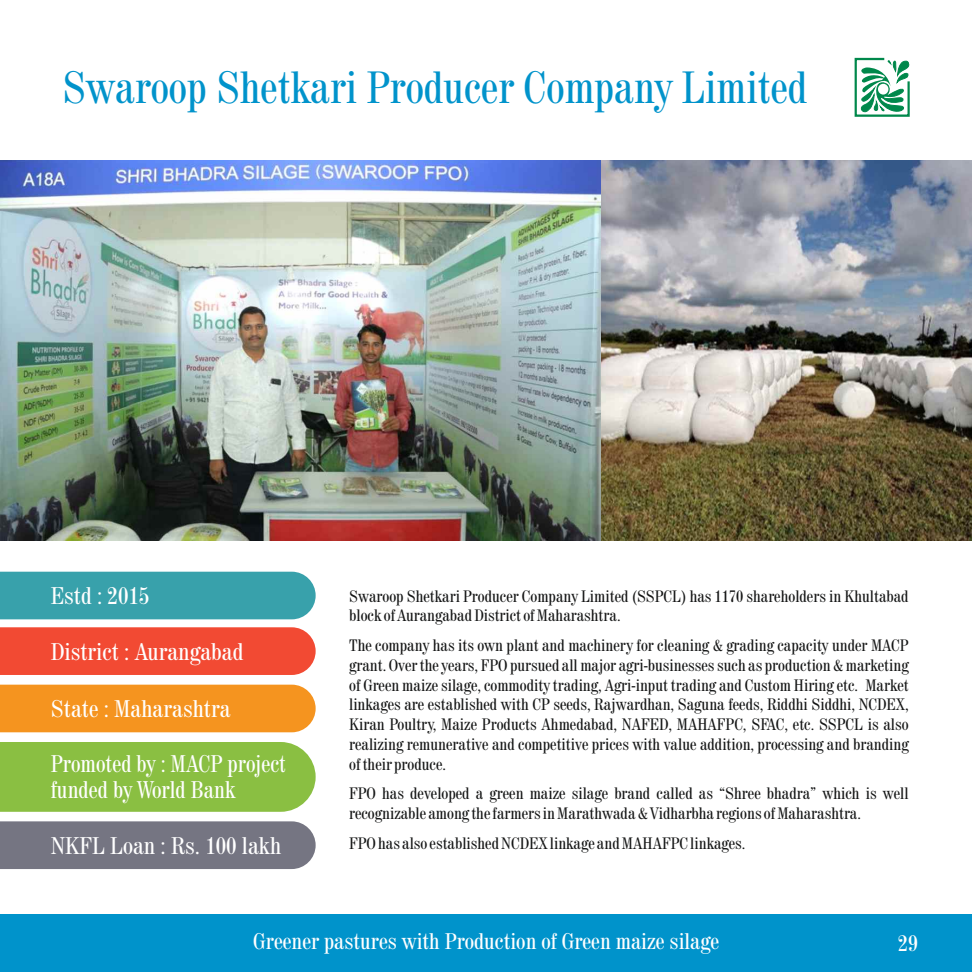
<style>
.page{position:relative;width:972px;height:972px;background:#fff}
.page>*{position:absolute;margin:0;border:0;box-sizing:border-box;transform-origin:0 0}
.t1{font:condensed 45px "Century 725 BT";color:#0093cb}
.t2{font:condensed 24px "Century 725 BT";color:#fff}
.t3{font:condensed 24px/25.8px "Century 725 BT";color:#fff;scale:.95 1}
.t4{font:condensed 22.5px "Century 725 BT";color:#fff}
.t5{font:condensed 16.5px/19.8px "Century 725 BT";color:#151616}
</style>
<div class="page">
<div style="left:0;top:572px;width:316px;height:47px;background:#38a1ab"></div>
<div style="left:0;top:627px;width:316px;height:48px;background:#f24a33"></div>
<div style="left:0;top:685px;width:316px;height:47px;background:#f5941f"></div>
<img style="left:601px;top:160px;width:371px;height:381px">
<img style="left:0;top:160px;width:601px;height:381px">
<svg style="left:854px;top:57px;width:56px;height:60px"></svg>
<div style="left:878px;top:84px;width:10px;height:11px;background:#fff;border-radius:50%"></div>
<div style="left:0;top:914px;width:972px;height:58px;background:#0093cb"></div>
<div style="left:0;top:742px;width:316px;height:70px;background:#8abf42"></div>
<div style="left:0;top:821px;width:316px;height:48px;background:#757582"></div>
<h1 class="t1" style="left:62px;top:69px;width:747px">Swaroop Shetkari Producer Company Limited</h1>
<h2 class="t2" style="left:51px;top:586px;width:100px">Estd : 2015</h2>
<h2 class="t2" style="left:51px;top:641px;width:194px">District : Aurangabad</h2>
<h2 class="t2" style="left:51px;top:699px;width:181px">State : Maharashtra</h2>
<h2 class="t3" style="left:51px;top:753px;width:249px">Promoted by : MACP project funded by World Bank</h2>
<h2 class="t2" style="left:51px;top:835px;width:232px">NKFL Loan : Rs. 100 lakh</h2>
<p class="t5" style="left:349px;top:588px;width:561px">Swaroop Shetkari Producer Company Limited (SSPCL) has 1170 shareholders in Khultabad block of Aurangabad District of Maharashtra.</p>
<p class="t5" style="left:349px;top:637px;width:561px;text-align:justify">The company has its own plant and machinery for cleaning &amp; grading capacity under MACP grant. Over the years, FPO pursued all major agri-businesses such as production &amp; marketing of Green maize silage, commodity trading, Agri-input trading and Custom Hiring etc. Market linkages are established with CP seeds, Rajwardhan, Saguna feeds, Riddhi Siddhi, NCDEX, Kiran Poultry, Maize Products Ahmedabad, NAFED, MAHAFPC, SFAC, etc. SSPCL is also realizing remunerative and competitive prices with value addition, processing and branding of their produce.</p>
<p class="t5" style="left:349px;top:785px;width:561px">FPO has developed a green maize silage brand called as “Shree bhadra” which is well recognizable among the farmers in Marathwada &amp; Vidharbha regions of Maharashtra.</p>
<p class="t5" style="left:349px;top:835px;width:398px">FPO has also established NCDEX linkage and MAHAFPC linkages.</p>
<h3 class="t4" style="left:253px;top:932px;width:467px">Greener pastures with Production of Green maize silage</h3>
<h3 class="t4" style="left:898px;top:934px;width:21px">29</h3>
</div>
